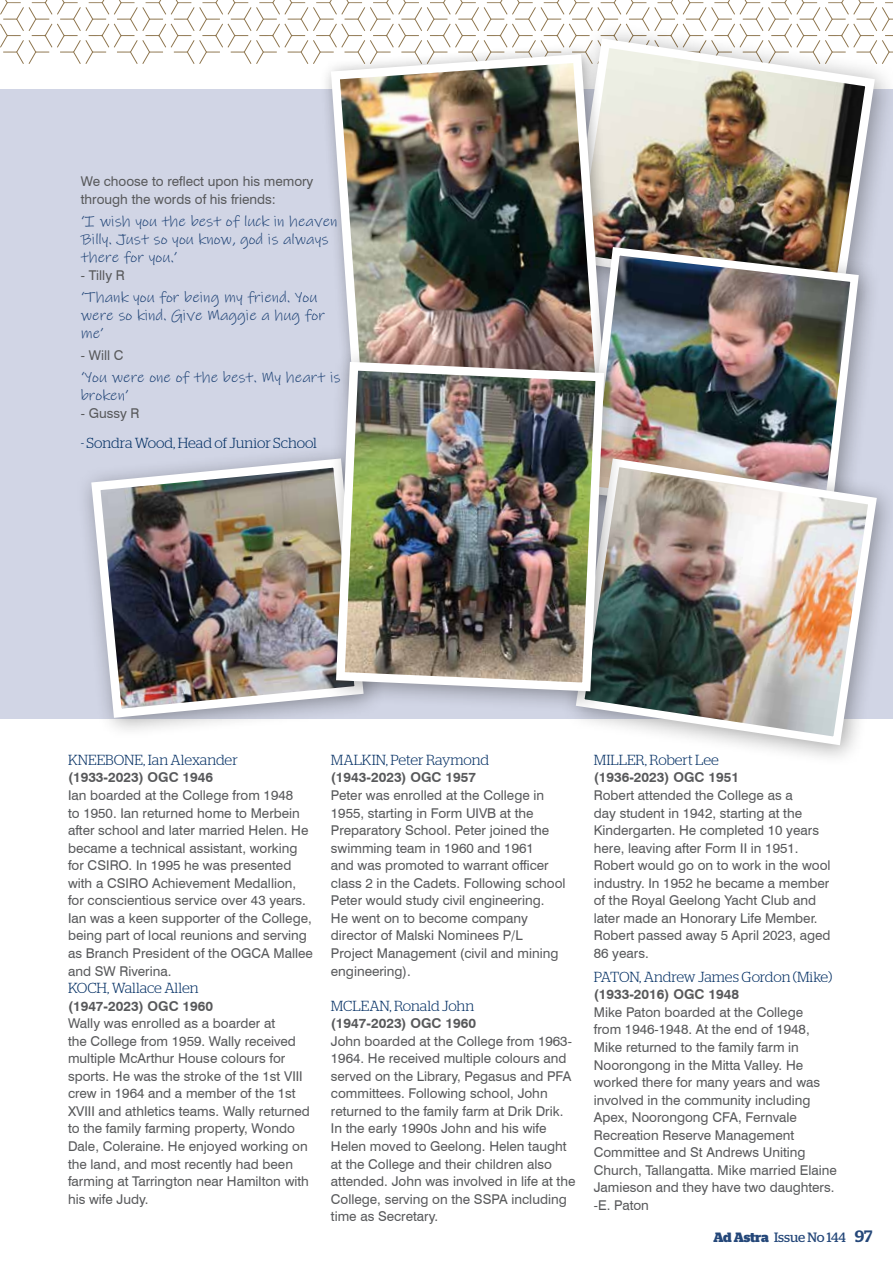
<style>
.page{position:relative;width:893px;height:1263px;background:#fff}
.page>*{position:absolute;margin:0;border:0;box-sizing:border-box;transform-origin:0 0}
.t1{font:15px/18px "Ink Free";color:#244779;scale:1.07 1}
.t2{font:300 14.55px "Stag";color:#002d62}
.t3{font:13.5px/17.5px "Swiss 721 BT";color:#58595b}
.t4{font:700 13.5px "Swiss 721 BT";color:#58595b}
.t5{font:13.5px "Stag";letter-spacing:-.005em;color:#244779}
.s1{font-weight:700}
.s2{font-weight:500;font-size:16.5px}
</style>
<div class="page">
<div style="left:0;top:90px;width:893px;height:629px;background:#d1d5e5"></div>
<svg style="left:0;top:0;width:893px;height:64px"></svg>
<div style="left:76px;top:443px;width:310px;height:297px;background:#000;opacity:.36"></div>
<img style="left:87px;top:454px;width:281px;height:268px">
<div style="left:552px;top:22px;width:341px;height:305px;background:#000;opacity:.36"></div>
<img style="left:564px;top:34px;width:316px;height:198px">
<div style="left:319px;top:42px;width:302px;height:377px;background:#000;opacity:.36"></div>
<img style="left:326px;top:49px;width:283px;height:297px">
<div style="left:569px;top:232px;width:313px;height:312px;background:#000;opacity:.36"></div>
<img style="left:581px;top:243px;width:282px;height:200px">
<div style="left:560px;top:443px;width:333px;height:325px;background:#000;opacity:.36"></div>
<img style="left:571px;top:454px;width:310px;height:296px">
<div style="left:320px;top:346px;width:307px;height:368px;background:#000;opacity:.36"></div>
<img style="left:332px;top:357px;width:277px;height:339px">
<p class="t3" style="left:81px;top:173px;width:234px">We choose to reflect upon his memory through the words of his friends:</p>
<p class="t1" style="left:81px;top:212px;width:241px">‘I wish you the best of luck in heaven<br>Billy. Just so you know, god is always there for you.’</p>
<p class="t3" style="left:81px;top:266px;width:46px">- Tilly R</p>
<p class="t1" style="left:81px;top:288px;width:230px">‘Thank you for being my friend. You were so kind. Give Maggie a hug for me’</p>
<p class="t3" style="left:81px;top:346px;width:44px">- Will C</p>
<p class="t1" style="left:81px;top:368px;width:244px">‘You were one of the best. My heart is broken’</p>
<p class="t3" style="left:81px;top:404px;width:60px">- Gussy R</p>
<p class="t2" style="left:81px;top:434px;width:238px">- Sondra Wood, Head of Junior School</p>
<p class="t2" style="left:68px;top:751px;width:171px">KNEEBONE, Ian Alexander</p>
<p class="t4" style="left:68px;top:769px;width:147px">(1933-2023) OGC 1946</p>
<p class="t3" style="left:68px;top:786px;width:246px">Ian boarded at the College from 1948<br>to 1950. Ian returned home to Merbein after school and later married Helen. He became a technical assistant, working for CSIRO. In 1995 he was presented with a CSIRO Achievement Medallion, for conscientious service over 43 years.<br>Ian was a keen supporter of the College, being part of local reunions and serving as Branch President of the OGCA Mallee and SW Riverina.</p>
<p class="t2" style="left:68px;top:980px;width:132px">KOCH, Wallace Allen</p>
<p class="t4" style="left:68px;top:997px;width:147px">(1947-2023) OGC 1960</p>
<p class="t3" style="left:68px;top:1014px;width:243px">Wally was enrolled as a boarder at<br>the College from 1959. Wally received multiple McArthur House colours for sports. He was the stroke of the 1st VIII crew in 1964 and a member of the 1st XVIII and athletics teams. Wally returned to the family farming property, Wondo Dale, Coleraine. He enjoyed working on the land, and most recently had been farming at Tarrington near Hamilton with his wife Judy.</p>
<p class="t2" style="left:331px;top:751px;width:160px">MALKIN, Peter Raymond</p>
<p class="t4" style="left:331px;top:769px;width:147px">(1943-2023) OGC 1957</p>
<p class="t3" style="left:331px;top:786px;width:236px">Peter was enrolled at the College in<br>1955, starting in Form UIVB at the<br>Preparatory School. Peter joined the swimming team in 1960 and 1961<br>and was promoted to warrant officer class 2 in the Cadets. Following school<br>Peter would study civil engineering.<br>He went on to become company director of Malski Nominees P/L<br>Project Management (civil and mining engineering).</p>
<p class="t2" style="left:331px;top:997px;width:145px">MCLEAN, Ronald John</p>
<p class="t4" style="left:331px;top:1015px;width:147px">(1947-2023) OGC 1960</p>
<p class="t3" style="left:331px;top:1032px;width:246px">John boarded at the College from 1963- 1964. He received multiple colours and served on the Library, Pegasus and PFA committees. Following school, John returned to the family farm at Drik Drik.<br>In the early 1990s John and his wife Helen moved to Geelong. Helen taught at the College and their children also attended. John was involved in life at the College, serving on the SSPA including time as Secretary.</p>
<p class="t2" style="left:594px;top:751px;width:127px">MILLER, Robert Lee</p>
<p class="t4" style="left:594px;top:769px;width:147px">(1936-2023) OGC 1951</p>
<p class="t3" style="left:594px;top:786px;width:238px">Robert attended the College as a<br>day student in 1942, starting at the<br>Kindergarten. He completed 10 years here, leaving after Form II in 1951.<br>Robert would go on to work in the wool industry. In 1952 he became a member of the Royal Geelong Yacht Club and later made an Honorary Life Member.<br>Robert passed away 5 April 2023, aged<br>86 years.</p>
<p class="t2" style="left:594px;top:968px;width:240px">PATON, Andrew James Gordon (Mike)</p>
<p class="t4" style="left:594px;top:986px;width:147px">(1933-2016) OGC 1948</p>
<p class="t3" style="left:594px;top:1003px;width:245px">Mike Paton boarded at the College<br>from 1946-1948. At the end of 1948,<br>Mike returned to the family farm in<br>Noorongong in the Mitta Valley. He worked there for many years and was involved in the community including<br>Apex, Noorongong CFA, Fernvale<br>Recreation Reserve Management<br>Committee and St Andrews Uniting<br>Church, Tallangatta. Mike married Elaine<br>Jamieson and they have two daughters. -E. Paton</p>
<p class="t5" style="left:713px;top:1229px;width:161px"><span class="s1">Ad Astra</span> Issue No 144 <span class="s2">97</span></p>
</div>
